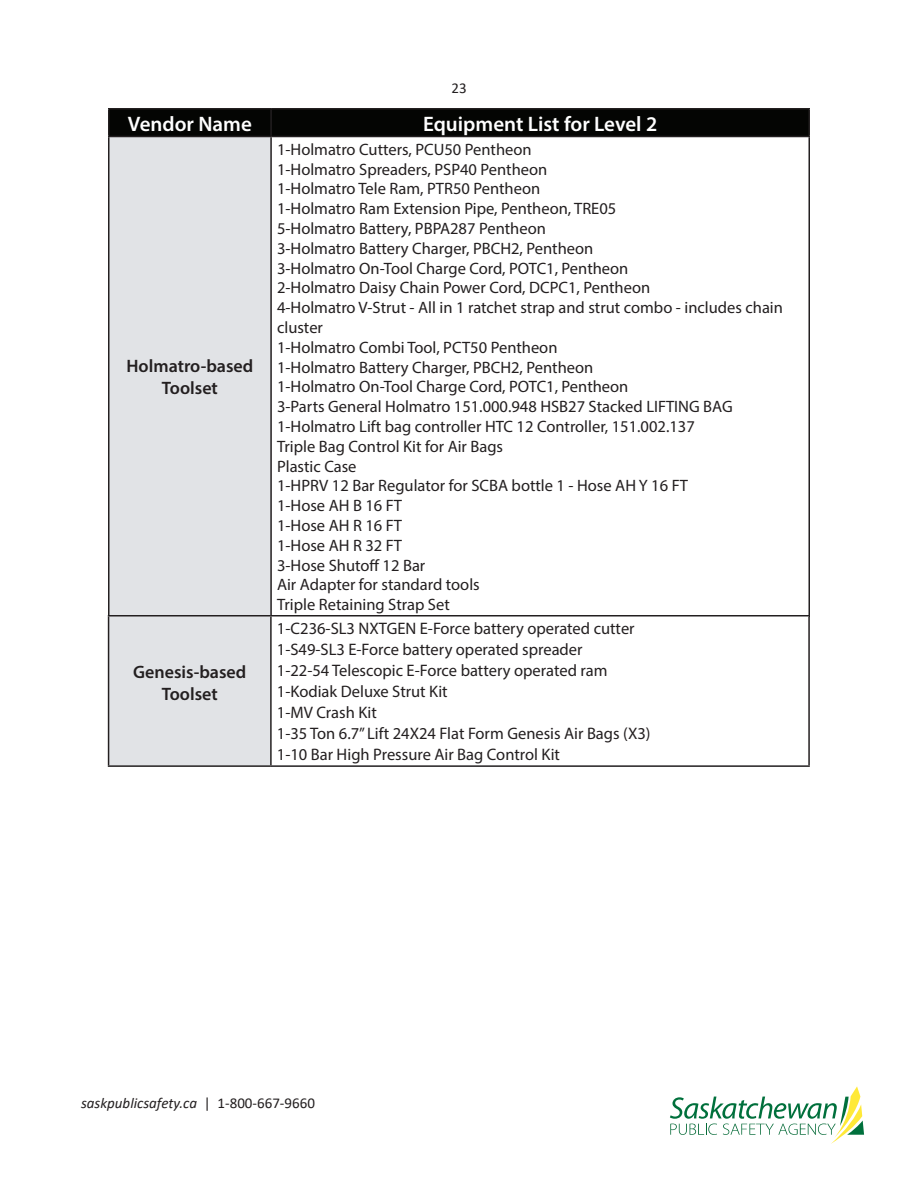
<style>
.page{position:relative;width:918px;height:1188px;background:#fff}
.page>*{position:absolute;margin:0;border:0;box-sizing:border-box;transform-origin:0 0}
.t1{font:600 21px "Myriad Pro";color:#fff}
.t2{font:600 18px/21.6px "Myriad Pro";color:#231f20;text-align:center}
.t3{font:16.65px "Myriad Pro";color:#231f20}
.t4{font:16.5px/19.8px "Myriad Pro";color:#231f20}
.t5{font:italic 15px "Calibri";color:#231f20}
.t6{font:15px "Calibri";color:#231f20}
.s1{font-style:normal}
</style>
<div class="page">
<svg style="left:670px;top:1086px;width:194px;height:58px"></svg>
<div style="left:110px;top:110px;width:698px;height:26px;background:#040503"></div>
<div style="left:109px;top:136px;width:162px;height:480px;background:#e1e3e6"></div>
<hr style="left:108px;top:108px;width:163px;height:2px;background:#231f20">
<hr style="left:108px;top:110px;width:2px;height:26px;background:#231f20">
<hr style="left:271px;top:108px;width:539px;height:2px;background:#231f20">
<hr style="left:270px;top:110px;width:2px;height:26px;background:#231f20">
<hr style="left:808px;top:110px;width:2px;height:26px;background:#231f20">
<hr style="left:108px;top:136px;width:163px;height:1px;background:#231f20">
<hr style="left:108px;top:137px;width:2px;height:479px;background:#231f20">
<hr style="left:271px;top:136px;width:539px;height:1px;background:#231f20">
<hr style="left:270px;top:137px;width:2px;height:479px;background:#231f20">
<hr style="left:808px;top:137px;width:2px;height:479px;background:#231f20">
<div style="left:109px;top:616px;width:162px;height:150px;background:#e1e3e6"></div>
<hr style="left:108px;top:615px;width:163px;height:1px;background:#231f20">
<hr style="left:108px;top:616px;width:1px;height:149px;background:#231f20">
<hr style="left:271px;top:615px;width:539px;height:1px;background:#231f20">
<hr style="left:270px;top:616px;width:2px;height:149px;background:#231f20">
<hr style="left:808px;top:616px;width:2px;height:149px;background:#231f20">
<hr style="left:108px;top:765px;width:163px;height:2px;background:#231f20">
<hr style="left:271px;top:765px;width:539px;height:2px;background:#231f20">
<p class="t6" style="left:451px;top:77px;width:17px">23</p>
<p class="t1" style="left:128px;top:110px;width:126px">Vendor Name</p>
<p class="t1" style="left:423px;top:110px;width:236px">Equipment List for Level 2</p>
<p class="t2" style="left:127px;top:355px;width:128px">Holmatro-based<br>Toolset</p>
<p class="t2" style="left:133px;top:661px;width:115px">Genesis-based<br>Toolset</p>
<p class="t4" style="left:277px;top:139px;width:256px">1-Holmatro Cutters, PCU50 Pentheon</p>
<p class="t4" style="left:277px;top:159px;width:272px">1-Holmatro Spreaders, PSP40 Pentheon</p>
<p class="t4" style="left:277px;top:179px;width:265px">1-Holmatro Tele Ram, PTR50 Pentheon</p>
<p class="t4" style="left:277px;top:199px;width:341px">1-Holmatro Ram Extension Pipe, Pentheon, TRE05</p>
<p class="t4" style="left:277px;top:218px;width:270px">5-Holmatro Battery, PBPA287 Pentheon</p>
<p class="t4" style="left:277px;top:238px;width:318px">3-Holmatro Battery Charger, PBCH2, Pentheon</p>
<p class="t4" style="left:277px;top:258px;width:353px">3-Holmatro On-Tool Charge Cord, POTC1, Pentheon</p>
<p class="t4" style="left:277px;top:278px;width:375px">2-Holmatro Daisy Chain Power Cord, DCPC1, Pentheon</p>
<p class="t4" style="left:277px;top:298px;width:507px">4-Holmatro V-Strut - All in 1 ratchet strap and strut combo - includes chain cluster</p>
<p class="t4" style="left:277px;top:337px;width:282px">1-Holmatro Combi Tool, PCT50 Pentheon</p>
<p class="t4" style="left:277px;top:357px;width:318px">1-Holmatro Battery Charger, PBCH2, Pentheon</p>
<p class="t4" style="left:277px;top:377px;width:353px">1-Holmatro On-Tool Charge Cord, POTC1, Pentheon</p>
<p class="t4" style="left:277px;top:397px;width:457px">3-Parts General Holmatro 151.000.948 HSB27 Stacked LIFTING BAG</p>
<p class="t4" style="left:277px;top:416px;width:419px">1-Holmatro Lift bag controller HTC 12 Controller, 151.002.137</p>
<p class="t4" style="left:277px;top:436px;width:228px">Triple Bag Control Kit for Air Bags</p>
<p class="t4" style="left:277px;top:456px;width:81px">Plastic Case</p>
<p class="t4" style="left:277px;top:476px;width:412px">1-HPRV 12 Bar Regulator for SCBA bottle 1 - Hose AH Y 16 FT</p>
<p class="t4" style="left:277px;top:496px;width:127px">1-Hose AH B 16 FT</p>
<p class="t4" style="left:277px;top:515px;width:127px">1-Hose AH R 16 FT</p>
<p class="t4" style="left:277px;top:535px;width:127px">1-Hose AH R 32 FT</p>
<p class="t4" style="left:277px;top:555px;width:150px">3-Hose Shutoff 12 Bar</p>
<p class="t4" style="left:277px;top:575px;width:204px">Air Adapter for standard tools</p>
<p class="t4" style="left:277px;top:595px;width:174px">Triple Retaining Strap Set</p>
<p class="t3" style="left:277px;top:618px;width:359px">1-C236-SL3 NXTGEN E-Force battery operated cutter</p>
<p class="t3" style="left:277px;top:639px;width:307px">1-S49-SL3 E-Force battery operated spreader</p>
<p class="t3" style="left:277px;top:660px;width:332px">1-22-54 Telescopic E-Force battery operated ram</p>
<p class="t3" style="left:277px;top:681px;width:172px">1-Kodiak Deluxe Strut Kit</p>
<p class="t3" style="left:277px;top:702px;width:101px">1-MV Crash Kit</p>
<p class="t3" style="left:277px;top:723px;width:375px">1-35 Ton 6.7” Lift 24X24 Flat Form Genesis Air Bags (X3)</p>
<p class="t3" style="left:277px;top:744px;width:285px">1-10 Bar High Pressure Air Bag Control Kit</p>
<p class="t5" style="left:81px;top:1092px;width:235px">saskpublicsafety.ca <span class="s1">| 1-800-667-9660</span></p>
</div>
